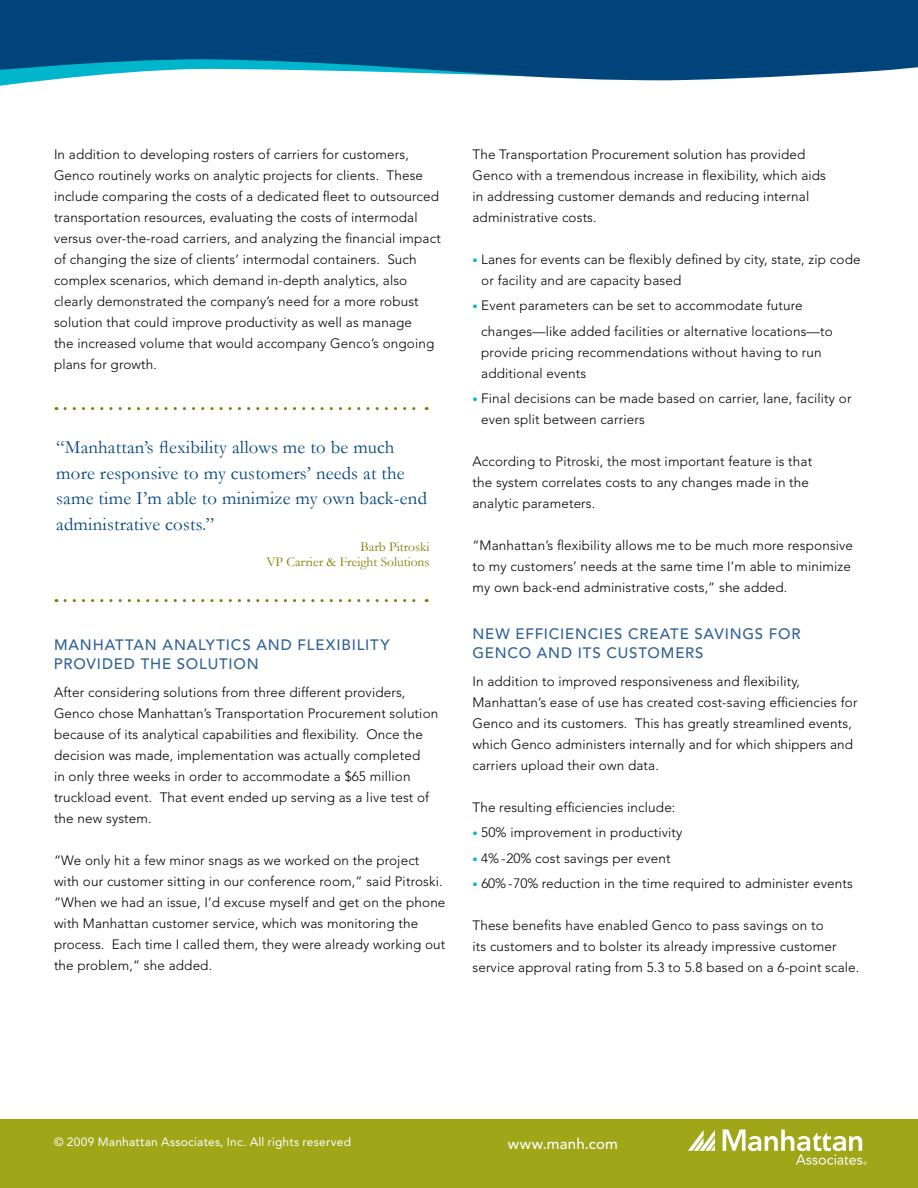
<style>
.page{position:relative;width:918px;height:1188px;background:#fff}
.page>*{position:absolute;margin:0;border:0;box-sizing:border-box;transform-origin:0 0}
.t1{font:18.75px/25.5px "Garamond";letter-spacing:.01em;color:#00447c}
.t2{font:500 15px/19.5px "Avenir";letter-spacing:.055em;color:#306295}
.t3{font:500 15px "Avenir";color:#fff}
.t4{font:300 13.5px/21px "Avenir";letter-spacing:.01em;color:#000}
.t5{font:13.5px/15px "Garamond";color:#817c00;text-align:right}
.t6{font:12px "Avenir";letter-spacing:.02em;color:#fff}
.s1{font-size:10.5px;color:#00b5cc}
</style>
<div class="page">
<div style="left:0;top:1119px;width:918px;height:69px;background:#9fa617"></div>
<svg style="left:688px;top:1130px;width:27px;height:21px"></svg>
<svg style="left:723px;top:1130px;width:144px;height:35px"></svg>
<svg style="left:0;top:80px;width:48px;height:6px"></svg>
<svg style="left:0;top:0;width:918px;height:80px;background:#115789"></svg>
<svg style="left:65px;top:407px;width:362px;height:3px"></svg>
<svg style="left:65px;top:599px;width:362px;height:3px"></svg>
<p class="t4" style="left:54px;top:144px;width:388px">In addition to developing rosters of carriers for customers, Genco routinely works on analytic projects for clients. These include comparing the costs of a dedicated fleet to outsourced transportation resources, evaluating the costs of intermodal versus over-the-road carriers, and analyzing the financial impact of changing the size of clients’ intermodal containers. Such complex scenarios, which demand in-depth analytics, also clearly demonstrated the company’s need for a more robust solution that could improve productivity as well as manage<br>the increased volume that would accompany Genco’s ongoing plans for growth.</p>
<h1 class="t1" style="left:56px;top:434px;width:372px">“Manhattan’s flexibility allows me to be much more responsive to my customers’ needs at the same time I’m able to minimize my own back-end administrative costs.”</h1>
<p class="t5" style="left:266px;top:539px;width:164px">Barb Pitroski<br>VP Carrier &amp; Freight Solutions</p>
<p class="t2" style="left:54px;top:635px;width:337px">MANHATTAN ANALYTICS AND FLEXIBILITY<br>PROVIDED THE SOLUTION</p>
<p class="t4" style="left:54px;top:682px;width:386px">After considering solutions from three different providers, Genco chose Manhattan’s Transportation Procurement solution because of its analytical capabilities and flexibility. Once the decision was made, implementation was actually completed<br>in only three weeks in order to accommodate a $65 million truckload event. That event ended up serving as a live test of the new system.</p>
<p class="t4" style="left:54px;top:850px;width:393px">“We only hit a few minor snags as we worked on the project with our customer sitting in our conference room,” said Pitroski. “When we had an issue, I’d excuse myself and get on the phone with Manhattan customer service, which was monitoring the process. Each time I called them, they were already working out the problem,” she added.</p>
<p class="t4" style="left:472px;top:144px;width:355px">The Transportation Procurement solution has provided Genco with a tremendous increase in flexibility, which aids in addressing customer demands and reducing internal administrative costs.</p>
<p class="t4" style="left:481px;top:249px;width:381px;text-indent:-9px"><span class="s1">•</span> Lanes for events can be flexibly defined by city, state, zip code or facility and are capacity based</p>
<p class="t4" style="left:481px;top:293px;width:353px;line-height:25.5px;text-indent:-9px"><span class="s1">•</span> Event parameters can be set to accommodate future changes—like added facilities or alternative locations—to</p>
<p class="t4" style="left:481px;top:342px;width:342px">provide pricing recommendations without having to run additional events</p>
<p class="t4" style="left:481px;top:388px;width:372px;text-indent:-9px"><span class="s1">•</span> Final decisions can be made based on carrier, lane, facility or even split between carriers</p>
<p class="t4" style="left:472px;top:451px;width:341px">According to Pitroski, the most important feature is that the system correlates costs to any changes made in the analytic parameters.</p>
<p class="t4" style="left:472px;top:535px;width:382px">“Manhattan’s flexibility allows me to be much more responsive to my customers’ needs at the same time I’m able to minimize my own back-end administrative costs,” she added.</p>
<p class="t2" style="left:472px;top:624px;width:330px">N EW EFFICIENCIES CREATE SAVINGS FOR<br>GENCO AND ITS CUSTOM ERS</p>
<p class="t4" style="left:472px;top:671px;width:387px">In addition to improved responsiveness and flexibility, Manhattan’s ease of use has created cost-saving efficiencies for Genco and its customers. This has greatly streamlined events, which Genco administers internally and for which shippers and carriers upload their own data.</p>
<p class="t4" style="left:472px;top:797px;width:204px">The resulting efficiencies include:</p>
<p class="t4" style="left:472px;top:822px;width:211px"><span class="s1">•</span> 50% improvement in productivity</p>
<p class="t4" style="left:472px;top:848px;width:200px"><span class="s1">•</span> 4% - 20% cost savings per event</p>
<p class="t4" style="left:472px;top:873px;width:382px"><span class="s1">•</span> 60% - 70% reduction in the time required to administer events</p>
<p class="t4" style="left:472px;top:915px;width:388px">These benefits have enabled Genco to pass savings on to<br>its customers and to bolster its already impressive customer service approval rating from 5.3 to 5.8 based on a 6-point scale.</p>
<p class="t6" style="left:54px;top:1135px;width:299px">© 2009 Manhattan Associates, Inc. All rights reserved</p>
<p class="t3" style="left:508px;top:1135px;width:112px">WWW.MANH.COM</p>
</div>
